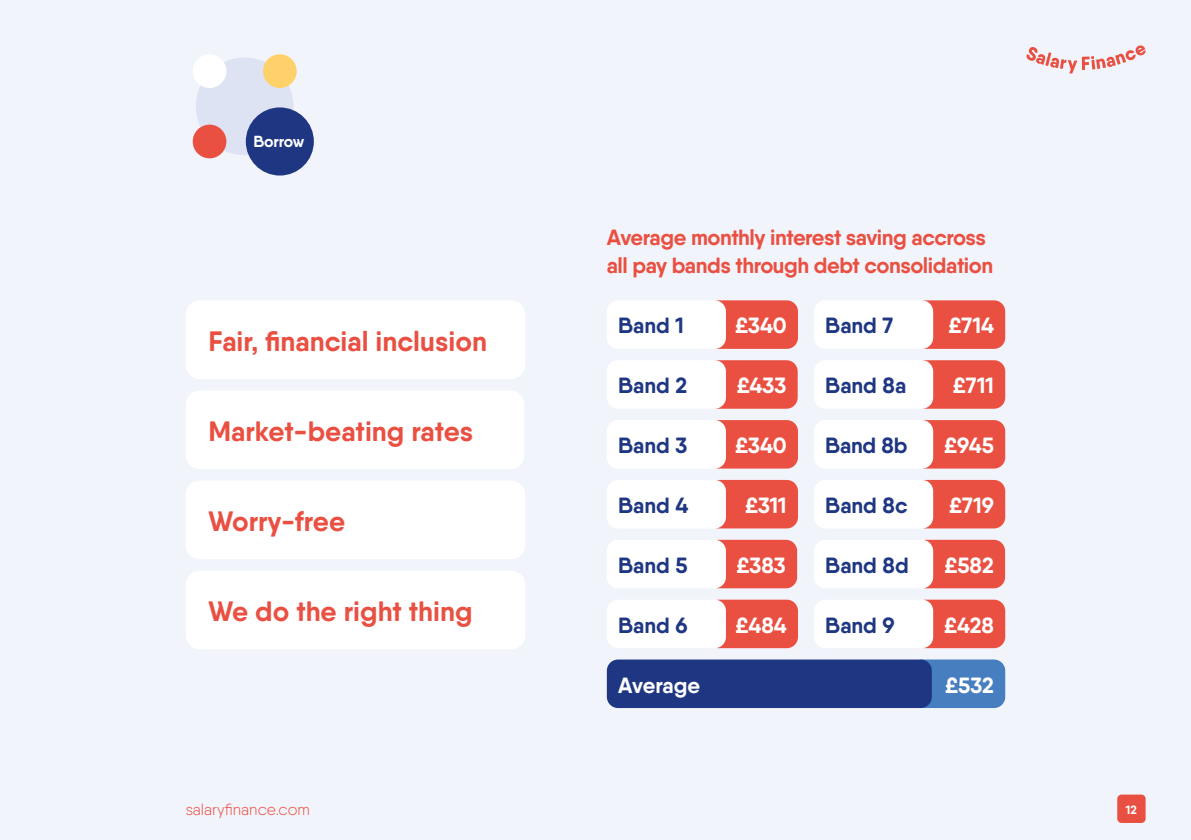
<style>
.page{position:relative;width:1191px;height:840px;background:#fff}
.page>*{position:absolute;margin:0;border:0;box-sizing:border-box;transform-origin:0 0}
.t1{font:700 28px "Qanelas Soft";color:#ea5042}
.t2{font:700 22px/28px "Qanelas Soft";letter-spacing:-.02em;color:#ea5042}
.t3{font:700 22px "Qanelas Soft";color:#1f3782}
.t4{font:700 22px "Qanelas Soft";color:#fff}
.t5{font:300 16px "Qanelas Soft";color:#ea5042}
.t6{font:700 16px "Qanelas Soft";letter-spacing:-.01em;color:#fff}
.t7{font:700 12px "Qanelas Soft";color:#fff}
</style>
<div class="page">
<div style="left:0;top:0;width:1191px;height:839px;background:#f2f4fb"></div>
<div style="left:186px;top:300px;width:339px;height:79px;background:#fff;border-radius:14px"></div>
<div style="left:186px;top:390px;width:338px;height:79px;background:#fff;border-radius:14px"></div>
<div style="left:186px;top:480px;width:339px;height:79px;background:#fff;border-radius:14px"></div>
<div style="left:186px;top:570px;width:339px;height:79px;background:#fff;border-radius:14px"></div>
<div style="left:196px;top:57px;width:97px;height:98px;background:#dee3f4;border-radius:50%"></div>
<div style="left:193px;top:54px;width:33px;height:34px;background:#fff;border-radius:50%"></div>
<div style="left:193px;top:124px;width:33px;height:34px;background:#ea5042;border-radius:50%"></div>
<div style="left:246px;top:107px;width:68px;height:68px;background:#1f3782;border-radius:50%"></div>
<div style="left:263px;top:54px;width:34px;height:34px;background:#fed16b;border-radius:50%"></div>
<div style="left:707px;top:300px;width:91px;height:48px;background:#ea5042;border-radius:11px"></div>
<div style="left:707px;top:360px;width:90px;height:48px;background:#ea5042;border-radius:11px"></div>
<div style="left:707px;top:539px;width:90px;height:49px;background:#ea5042;border-radius:11px"></div>
<div style="left:707px;top:599px;width:91px;height:48px;background:#ea5042;border-radius:11px"></div>
<div style="left:707px;top:420px;width:91px;height:48px;background:#ea5042;border-radius:11px"></div>
<div style="left:707px;top:479px;width:91px;height:49px;background:#ea5042;border-radius:11px"></div>
<div style="left:911px;top:659px;width:94px;height:48px;background:#477ec0;border-radius:11px"></div>
<div style="left:607px;top:300px;width:119px;height:48px;background:#fff;border-radius:11px"></div>
<div style="left:607px;top:360px;width:119px;height:48px;background:#fff;border-radius:11px"></div>
<div style="left:607px;top:539px;width:119px;height:49px;background:#fff;border-radius:11px"></div>
<div style="left:607px;top:599px;width:119px;height:48px;background:#fff;border-radius:11px"></div>
<div style="left:607px;top:420px;width:119px;height:48px;background:#fff;border-radius:11px"></div>
<div style="left:607px;top:479px;width:119px;height:49px;background:#fff;border-radius:11px"></div>
<div style="left:914px;top:420px;width:91px;height:48px;background:#ea5042;border-radius:11px"></div>
<div style="left:914px;top:479px;width:91px;height:49px;background:#ea5042;border-radius:11px"></div>
<div style="left:914px;top:300px;width:91px;height:48px;background:#ea5042;border-radius:11px"></div>
<div style="left:914px;top:360px;width:91px;height:48px;background:#ea5042;border-radius:11px"></div>
<div style="left:914px;top:539px;width:91px;height:49px;background:#ea5042;border-radius:11px"></div>
<div style="left:914px;top:599px;width:91px;height:48px;background:#ea5042;border-radius:11px"></div>
<div style="left:814px;top:420px;width:119px;height:48px;background:#fff;border-radius:11px"></div>
<div style="left:814px;top:479px;width:119px;height:49px;background:#fff;border-radius:11px"></div>
<div style="left:814px;top:300px;width:119px;height:48px;background:#fff;border-radius:11px"></div>
<div style="left:814px;top:360px;width:119px;height:48px;background:#fff;border-radius:11px"></div>
<div style="left:814px;top:539px;width:119px;height:49px;background:#fff;border-radius:11px"></div>
<div style="left:814px;top:599px;width:119px;height:48px;background:#fff;border-radius:11px"></div>
<div style="left:607px;top:659px;width:325px;height:48px;background:#1f3782;border-radius:11px"></div>
<svg style="left:1026px;top:45px;width:119px;height:28px"></svg>
<div style="left:1117px;top:794px;width:28px;height:28px;background:#ea5042;border-radius:4px"></div>
<p class="t6" style="left:253px;top:131px;width:52px">Borrow</p>
<p class="t1" style="left:208px;top:323px;width:280px">Fair, financial inclusion</p>
<p class="t1" style="left:208px;top:413px;width:266px">Market-beating rates</p>
<p class="t1" style="left:208px;top:503px;width:138px">Worry-free</p>
<p class="t1" style="left:208px;top:593px;width:266px">We do the right thing</p>
<p class="t2" style="left:607px;top:223px;width:388px">Average monthly interest saving accross all pay bands through debt consolidation</p>
<p class="t3" style="left:618px;top:312px;width:67px">Band 1</p>
<p class="t4" style="left:735px;top:312px;width:53px">£340</p>
<p class="t3" style="left:825px;top:312px;width:70px">Band 7</p>
<p class="t4" style="left:948px;top:312px;width:47px">£714</p>
<p class="t3" style="left:618px;top:371px;width:70px">Band 2</p>
<p class="t4" style="left:736px;top:371px;width:51px">£433</p>
<p class="t3" style="left:825px;top:371px;width:82px">Band 8a</p>
<p class="t4" style="left:953px;top:371px;width:43px">£711</p>
<p class="t3" style="left:618px;top:431px;width:71px">Band 3</p>
<p class="t4" style="left:735px;top:431px;width:53px">£340</p>
<p class="t3" style="left:825px;top:431px;width:84px">Band 8b</p>
<p class="t4" style="left:944px;top:431px;width:51px">£945</p>
<p class="t3" style="left:618px;top:491px;width:72px">Band 4</p>
<p class="t4" style="left:745px;top:491px;width:43px">£311</p>
<p class="t3" style="left:825px;top:491px;width:84px">Band 8c</p>
<p class="t4" style="left:949px;top:491px;width:46px">£719</p>
<p class="t3" style="left:618px;top:551px;width:71px">Band 5</p>
<p class="t4" style="left:736px;top:551px;width:51px">£383</p>
<p class="t3" style="left:825px;top:551px;width:85px">Band 8d</p>
<p class="t4" style="left:944px;top:551px;width:51px">£582</p>
<p class="t3" style="left:618px;top:611px;width:71px">Band 6</p>
<p class="t4" style="left:735px;top:611px;width:53px">£484</p>
<p class="t3" style="left:825px;top:611px;width:71px">Band 9</p>
<p class="t4" style="left:944px;top:611px;width:51px">£428</p>
<p class="t4" style="left:618px;top:670px;width:84px">Average</p>
<p class="t4" style="left:945px;top:670px;width:50px">£532</p>
<p class="t5" style="left:186px;top:799px;width:126px">salaryfinance.com</p>
<p class="t7" style="left:1125px;top:801px;width:13px">12</p>
</div>
